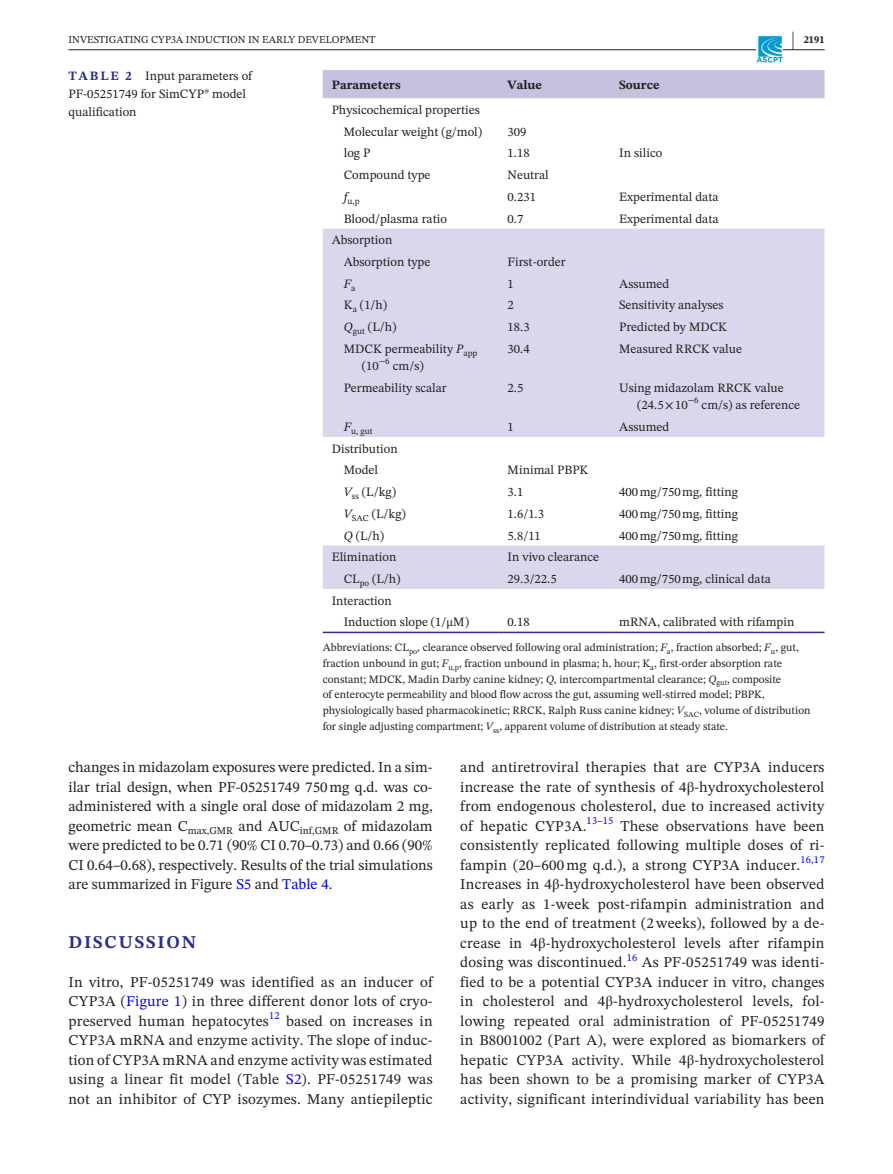
<style>
.page{position:relative;width:893px;height:1174px;background:#fff}
.page>*{position:absolute;margin:0;border:0;box-sizing:border-box;transform-origin:0 0}
.t1{font:700 21px "STIX Two Text";color:#231f20;scale:.42 1}
.t2{font:700 18px "STIX Two Text";letter-spacing:.1em;color:#2c2d8c}
.t3{font:15px/19.5px "STIX Two Text";letter-spacing:.015em;color:#231f20;text-align:justify}
.t4{font:12.75px/21.8px "STIX Two Text";color:#231f20}
.t5{font:700 12.75px "STIX Two Text";color:#231f20}
.t6{font:italic 12.75px "STIX Two Text";color:#231f20}
.t7{font:11.25px/15.8px "STIX Two Text";color:#231f20}
.t8{font:10.5px "STIX Two Text";color:#231f20}
.t9{font:10.5px "STIX Two Text";letter-spacing:.015em;color:#00f}
.t10{font:700 10.5px "STIX Two Text";color:#231f20}
.t11{font:8.85px "STIX Two Text";color:#231f20}
.s1{font-weight:700;color:#2c2d8c}
.s2{font-style:italic}
.s3{font-family:"STIX"}
.s4{color:#00f}
</style>
<div class="page">
<hr style="left:68px;top:49px;width:756px;height:1px;background:#231f20">
<img style="left:757px;top:37px;width:25px;height:25px">
<div style="left:323px;top:70px;width:501px;height:28px;background:#c4c2df"></div>
<svg style="left:323px;top:229px;width:501px;height:360px;fill:#d9d7eb"></svg>
<hr style="left:323px;top:631px;width:176px;height:2px;background:#2c2d8c">
<hr style="left:499px;top:631px;width:111px;height:2px;background:#2c2d8c">
<hr style="left:610px;top:631px;width:214px;height:2px;background:#2c2d8c">
<h1 class="t1" style="left:792px;top:24px;width:8px">|</h1>
<p class="t8" style="left:68px;top:32px;width:309px">INVESTIGATING CYP3A INDUCTION IN EARLY DEVELOPMENT</p>
<p class="t10" style="left:804px;top:32px;width:22px">2191</p>
<p class="t4" style="left:68px;top:66px;width:185px;line-height:18px"><span class="s1">TABLE 2</span> Input parameters of<br>PF-05251749 for SimCYP® model qualification</p>
<p class="t5" style="left:332px;top:76px;width:70px">Parameters</p>
<p class="t5" style="left:508px;top:76px;width:36px">Value</p>
<p class="t5" style="left:619px;top:76px;width:42px">Source</p>
<p class="t4" style="left:332px;top:99px;width:152px;text-align:right">Physicochemical properties<br>Molecular weight (g/mol)</p>
<p class="t4" style="left:508px;top:120px;width:20px">309</p>
<p class="t4" style="left:344px;top:142px;width:28px">log P</p>
<p class="t4" style="left:508px;top:142px;width:24px">1.18</p>
<p class="t4" style="left:619px;top:142px;width:45px">In silico</p>
<p class="t4" style="left:344px;top:164px;width:88px">Compound type</p>
<p class="t4" style="left:508px;top:164px;width:43px">Neutral</p>
<p class="t11" style="left:344px;top:194px;width:17px"><sup>f</sup>u,p</p>
<p class="t4" style="left:508px;top:186px;width:30px">0.231</p>
<p class="t4" style="left:619px;top:186px;width:101px">Experimental data</p>
<p class="t4" style="left:344px;top:207px;width:105px">Blood/plasma ratio</p>
<p class="t4" style="left:508px;top:207px;width:17px">0.7</p>
<p class="t4" style="left:619px;top:207px;width:101px">Experimental data</p>
<p class="t4" style="left:344px;top:229px;width:88px;text-indent:-12px">Absorption<br>Absorption type</p>
<p class="t4" style="left:508px;top:251px;width:60px">First-order</p>
<p class="t6" style="left:344px;top:274px;width:13px">F<sub>a</sub></p>
<p class="t4" style="left:508px;top:272px;width:8px">1</p>
<p class="t4" style="left:619px;top:272px;width:52px">Assumed</p>
<p class="t4" style="left:344px;top:294px;width:45px">K<sub>a</sub> (1/h)</p>
<p class="t4" style="left:508px;top:294px;width:8px">2</p>
<p class="t4" style="left:619px;top:294px;width:106px">Sensitivity analyses</p>
<p class="t4" style="left:344px;top:316px;width:54px"><span class="s2">Q</span><sub>gut</sub> (L/h)</p>
<p class="t4" style="left:508px;top:316px;width:24px">18.3</p>
<p class="t4" style="left:619px;top:316px;width:110px">Predicted by MDCK</p>
<p class="t4" style="left:362px;top:340px;width:117px;line-height:17.2px;text-indent:-18px">MDCK permeability <span class="s2">P</span><sub>app </sub>(10<sup>−6</sup> cm/s)</p>
<p class="t4" style="left:508px;top:338px;width:24px">30.4</p>
<p class="t4" style="left:619px;top:338px;width:124px">Measured RRCK value</p>
<p class="t4" style="left:344px;top:377px;width:105px">Permeability scalar</p>
<p class="t4" style="left:508px;top:377px;width:17px">2.5</p>
<p class="t4" style="left:637px;top:379px;width:164px;line-height:17.2px;text-indent:-18px">Using midazolam RRCK value (24.5×10<sup>−6</sup> cm/s) as reference</p>
<p class="t11" style="left:344px;top:424px;width:31px"><sup>F</sup>u, gut</p>
<p class="t4" style="left:508px;top:416px;width:8px">1</p>
<p class="t4" style="left:619px;top:416px;width:52px">Assumed</p>
<p class="t4" style="left:332px;top:437px;width:67px;text-align:center">Distribution<br>Model</p>
<p class="t4" style="left:508px;top:459px;width:82px">Minimal PBPK</p>
<p class="t4" style="left:344px;top:481px;width:54px"><span class="s2">V</span><sub>ss</sub> (L/kg)</p>
<p class="t4" style="left:508px;top:481px;width:17px">3.1</p>
<p class="t4" style="left:619px;top:481px;width:120px">400mg/750mg, fitting</p>
<p class="t4" style="left:344px;top:502px;width:64px"><span class="s2">V</span><sub>SAC</sub> (L/kg)</p>
<p class="t4" style="left:508px;top:502px;width:38px">1.6/1.3</p>
<p class="t4" style="left:619px;top:502px;width:120px">400mg/750mg, fitting</p>
<p class="t4" style="left:344px;top:524px;width:42px"><span class="s2">Q</span> (L/h)</p>
<p class="t4" style="left:508px;top:524px;width:35px">5.8/11</p>
<p class="t4" style="left:619px;top:524px;width:120px">400mg/750mg, fitting</p>
<p class="t4" style="left:332px;top:546px;width:66px">Elimination</p>
<p class="t4" style="left:508px;top:546px;width:93px">In vivo clearance</p>
<p class="t4" style="left:344px;top:568px;width:58px">CL<sub>po</sub> (L/h)</p>
<p class="t4" style="left:508px;top:568px;width:51px">29.3/22.5</p>
<p class="t4" style="left:619px;top:568px;width:153px">400mg/750mg, clinical data</p>
<p class="t4" style="left:344px;top:589px;width:127px;text-indent:-12px">Interaction<br>Induction slope (1/<span class="s3">μ</span>M)</p>
<p class="t4" style="left:508px;top:611px;width:24px">0.18</p>
<p class="t4" style="left:619px;top:611px;width:177px">mRNA, calibrated with rifampin</p>
<p class="t7" style="left:323px;top:639px;width:489px">Abbreviations: CL<sub>po</sub>, clearance observed following oral administration; <span class="s2">F</span><sub>a</sub>, fraction absorbed; <span class="s2">F</span><sub>u</sub>, gut, fraction unbound in gut; <span class="s2">F</span><sub>u,p</sub>, fraction unbound in plasma; h, hour; K<sub>a</sub>, first-order absorption rate constant; MDCK, Madin Darby canine kidney; <span class="s2">Q</span>, intercompartmental clearance; <span class="s2">Q</span><sub>gut</sub>, composite<br>of enterocyte permeability and blood flow across the gut, assuming well-stirred model; PBPK, physiologically based pharmacokinetic; RRCK, Ralph Russ canine kidney; <span class="s2">V</span><sub>SAC</sub>, volume of distribution for single adjusting compartment; <span class="s2">V</span><sub>ss</sub>, apparent volume of distribution at steady state.</p>
<p class="t3" style="left:68px;top:757px;width:366px">changes in midazolam exposures were predicted. In a sim&shy;ilar trial design, when PF-05251749 750mg q.d. was co&shy;administered with a single oral dose of midazolam 2 mg, geometric mean C<sub>max,GMR</sub> and AUC<sub>inf,GMR</sub> of midazolam were predicted to be 0.71 (90% CI 0.70–0.73) and 0.66 (90% CI 0.64–0.68), respectively. Results of the trial simulations are summarized in Figure <span class="s4">S5</span> and <span class="s4">Table 4</span>.</p>
<p class="t2" style="left:68px;top:929px;width:129px">DISCUSSION</p>
<p class="t3" style="left:68px;top:972px;width:366px">In vitro, PF-05251749 was identified as an inducer of CYP3A (<span class="s4">Figure 1</span>) in three different donor lots of cryo&shy;preserved human hepatocytes</p>
<p class="t9" style="left:269px;top:1008px;width:12px">12</p>
<p class="t3" style="left:68px;top:1011px;width:366px;text-indent:218px">based on increases in CYP3A mRNA and enzyme activity. The slope of induc&shy;tion of CYP3A mRNA and enzyme activity was estimated using a linear fit model (Table <span class="s4">S2</span>). PF-05251749 was not an inhibitor of CYP isozymes. Many antiepileptic</p>
<p class="t3" style="left:460px;top:757px;width:366px">and antiretroviral therapies that are CYP3A inducers increase the rate of synthesis of 4<span class="s3">β</span>-hydroxycholesterol from endogenous cholesterol, due to increased activity of hepatic CYP3A.<sup>13–15</sup></p>
<p class="t3" style="left:460px;top:816px;width:366px;text-indent:160px">These observations have been consistently replicated following multiple doses of ri&shy;fampin (20–600 mg q.d.), a strong CYP3A inducer.</p>
<p class="t9" style="left:800px;top:852px;width:25px">16,17</p>
<p class="t3" style="left:460px;top:874px;width:366px">Increases in 4<span class="s3">β</span>-hydroxycholesterol have been observed as early as 1-week post-rifampin administration and up to the end of treatment (2 weeks), followed by a de&shy;crease in 4<span class="s3">β</span>-hydroxycholesterol levels after rifampin dosing was discontinued.</p>
<p class="t9" style="left:627px;top:949px;width:12px">16</p>
<p class="t3" style="left:460px;top:952px;width:366px;text-indent:182px">As PF-05251749 was identi&shy;fied to be a potential CYP3A inducer in vitro, changes in cholesterol and 4<span class="s3">β</span>-hydroxycholesterol levels, fol&shy;lowing repeated oral administration of PF-05251749 in B8001002 (Part A), were explored as biomarkers of hepatic CYP3A activity. While 4<span class="s3">β</span>-hydroxycholesterol has been shown to be a promising marker of CYP3A activity, significant interindividual variability has been</p>
</div>
